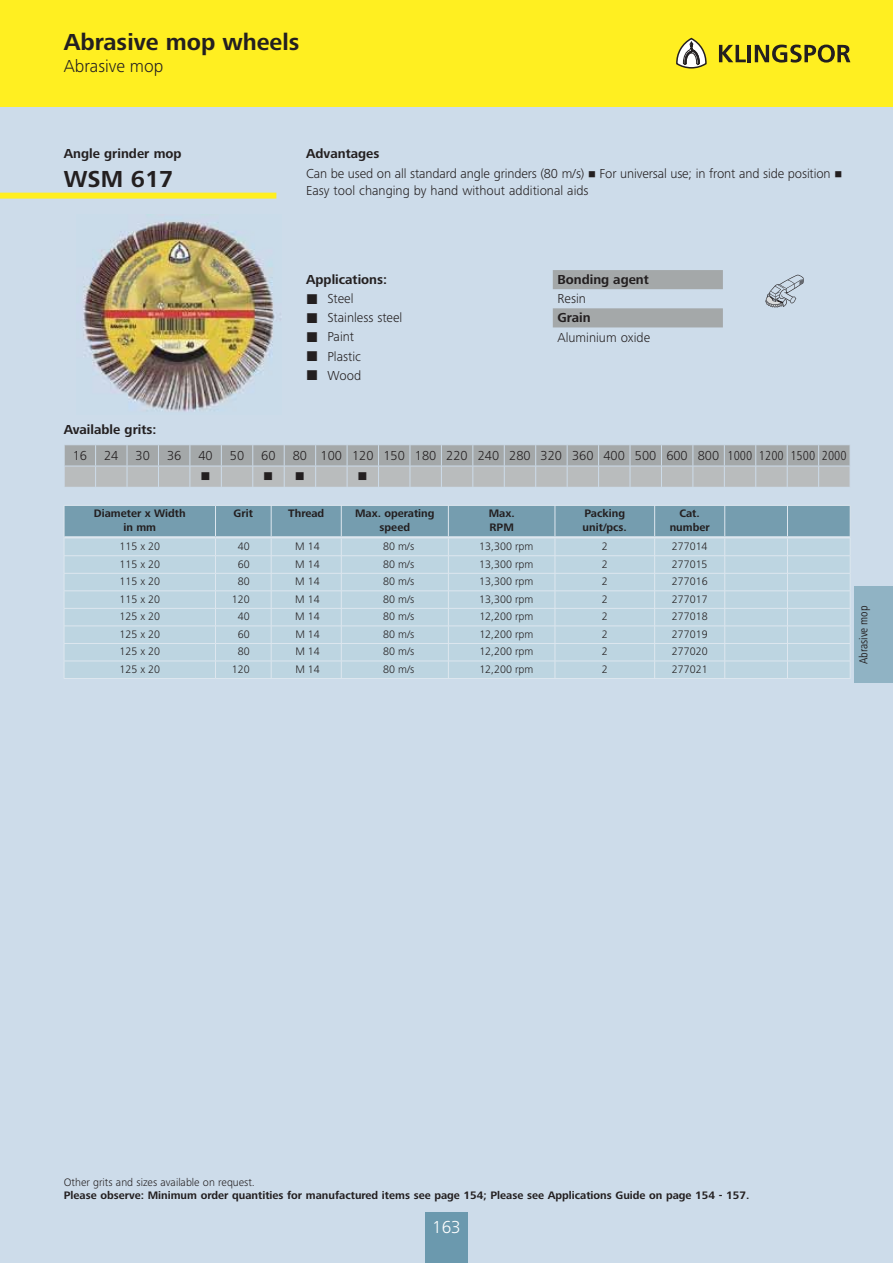
<style>
.page{position:relative;width:893px;height:1263px;background:#fff}
.page>*{position:absolute;margin:0;border:0;box-sizing:border-box;transform-origin:0 0}
.t1{font:700 24px "Frutiger Next LTW1 G";color:#231f20}
.t2{font:300 18px "Frutiger Next LTW1 G";color:#231f20}
.t3{font:300 18px "Frutiger Next LTW1 G";color:#fff}
.t4{font:300 13.5px/19.2px "Frutiger Next LTW1 G";color:#231f20}
.t5{font:700 13.5px "Frutiger Next LTW1 G";color:#231f20}
.t6{font:condensed 12px "Frutiger Next LTW1 G";color:#231f20}
.t7{font:300 11.25px "Frutiger Next LTW1 G";color:#231f20}
.t8{font:700 11.25px/13.5px "Frutiger Next LTW1 G";color:#231f20;text-align:center}
.s1{font-stretch:condensed}
</style>
<div class="page">
<div style="left:0;top:106px;width:893px;height:1157px;background:#cddcea"></div>
<div style="left:0;top:0;width:893px;height:106px;background:#ffef21"></div>
<div style="left:855px;top:587px;width:38px;height:96px;background:#90b3c4"></div>
<svg style="left:719px;top:45px;width:27px;height:17px"></svg>
<hr style="left:748px;top:45px;width:3px;height:17px;background:#231f20">
<svg style="left:755px;top:45px;width:95px;height:18px"></svg>
<svg style="left:676px;top:37px;width:31px;height:32px"></svg>
<div style="left:425px;top:1212px;width:43px;height:51px;background:#6b99ae"></div>
<svg style="left:765px;top:275px;width:39px;height:32px"></svg>
<div style="left:0;top:193px;width:276px;height:6px;background:#ffef21"></div>
<img style="left:83px;top:214px;width:198px;height:198px">
<hr style="left:64px;top:678px;width:151px;height:1px;background:#dee7ef">
<hr style="left:215px;top:678px;width:635px;height:1px;background:#dee7ef">
<div style="left:553px;top:270px;width:170px;height:19px;background:#a4a8a9"></div>
<div style="left:553px;top:308px;width:170px;height:19px;background:#a4a8a9"></div>
<svg style="left:64px;top:445px;width:786px;height:233px"></svg>
<h1 class="t1" style="left:64px;top:31px;width:237px">Abrasive mop wheels</h1>
<h2 class="t2" style="left:64px;top:57px;width:101px">Abrasive mop</h2>
<p class="t5" style="left:64px;top:147px;width:119px">Angle grinder mop</p>
<h1 class="t1" style="left:64px;top:167px;width:111px">WSM 617</h1>
<p class="t5" style="left:306px;top:147px;width:75px">Advantages</p>
<p class="t4" style="left:306px;top:166px;width:526px;line-height:16.2px">Can be used on all standard angle grinders (80 m/s) For universal use; in front and side position<br>Easy tool changing by hand without additional aids</p>
<p class="t5" style="left:306px;top:273px;width:82px">Applications:</p>
<p class="t4" style="left:327px;top:290px;width:76px">Steel<br>Stainless steel<br>Paint<br>Plastic<br>Wood</p>
<p class="t5" style="left:557px;top:273px;width:93px">Bonding agent</p>
<p class="t4" style="left:557px;top:290px;width:30px">Resin</p>
<p class="t5" style="left:557px;top:311px;width:35px">Grain</p>
<p class="t4" style="left:557px;top:328px;width:94px">Aluminium oxide</p>
<p class="t5" style="left:64px;top:423px;width:94px">Available grits:</p>
<p class="t4" style="left:73px;top:446px;width:16px">16</p>
<p class="t4" style="left:104px;top:446px;width:16px">24</p>
<p class="t4" style="left:136px;top:446px;width:16px">30</p>
<p class="t4" style="left:167px;top:446px;width:16px">36</p>
<p class="t4" style="left:198px;top:446px;width:16px">40</p>
<p class="t4" style="left:230px;top:446px;width:16px">50</p>
<p class="t4" style="left:261px;top:446px;width:16px">60</p>
<p class="t4" style="left:293px;top:446px;width:555px">80 100 120 150 180 220 240 280 320 360 400 500 600 800 <span class="s1">1000 1200 1500 2000</span></p>
<p class="t8" style="left:94px;top:507px;width:93px">Diameter x Width in mm</p>
<p class="t8" style="left:234px;top:507px;width:21px">Grit</p>
<p class="t8" style="left:288px;top:507px;width:38px">Thread</p>
<p class="t8" style="left:355px;top:507px;width:81px">Max. operating speed</p>
<p class="t8" style="left:489px;top:507px;width:27px;text-align:left">Max.<br>RPM</p>
<p class="t8" style="left:583px;top:507px;width:46px;text-align:left">Packing unit/pcs.</p>
<p class="t8" style="left:670px;top:507px;width:42px">Cat. number</p>
<p class="t7" style="left:119px;top:541px;width:42px">115 x 20</p>
<p class="t7" style="left:238px;top:541px;width:13px">40</p>
<p class="t7" style="left:295px;top:541px;width:26px">M 14</p>
<p class="t7" style="left:383px;top:541px;width:33px">80 m/s</p>
<p class="t7" style="left:479px;top:541px;width:56px">13,300 rpm</p>
<p class="t7" style="left:602px;top:541px;width:7px">2</p>
<p class="t7" style="left:672px;top:541px;width:37px">277014</p>
<p class="t7" style="left:119px;top:559px;width:42px">115 x 20</p>
<p class="t7" style="left:238px;top:559px;width:13px">60</p>
<p class="t7" style="left:295px;top:559px;width:26px">M 14</p>
<p class="t7" style="left:383px;top:559px;width:33px">80 m/s</p>
<p class="t7" style="left:479px;top:559px;width:56px">13,300 rpm</p>
<p class="t7" style="left:602px;top:559px;width:7px">2</p>
<p class="t7" style="left:672px;top:559px;width:37px">277015</p>
<p class="t7" style="left:119px;top:576px;width:42px">115 x 20</p>
<p class="t7" style="left:238px;top:576px;width:13px">80</p>
<p class="t7" style="left:295px;top:576px;width:26px">M 14</p>
<p class="t7" style="left:383px;top:576px;width:33px">80 m/s</p>
<p class="t7" style="left:479px;top:576px;width:56px">13,300 rpm</p>
<p class="t7" style="left:602px;top:576px;width:7px">2</p>
<p class="t7" style="left:672px;top:576px;width:37px">277016</p>
<p class="t7" style="left:119px;top:594px;width:42px">115 x 20</p>
<p class="t7" style="left:232px;top:594px;width:19px">120</p>
<p class="t7" style="left:295px;top:594px;width:26px">M 14</p>
<p class="t7" style="left:383px;top:594px;width:33px">80 m/s</p>
<p class="t7" style="left:479px;top:594px;width:56px">13,300 rpm</p>
<p class="t7" style="left:602px;top:594px;width:7px">2</p>
<p class="t7" style="left:672px;top:594px;width:37px">277017</p>
<p class="t7" style="left:120px;top:611px;width:42px">125 x 20</p>
<p class="t7" style="left:238px;top:611px;width:13px">40</p>
<p class="t7" style="left:295px;top:611px;width:26px">M 14</p>
<p class="t7" style="left:383px;top:611px;width:33px">80 m/s</p>
<p class="t7" style="left:479px;top:611px;width:56px">12,200 rpm</p>
<p class="t7" style="left:602px;top:611px;width:7px">2</p>
<p class="t7" style="left:672px;top:611px;width:37px">277018</p>
<p class="t7" style="left:120px;top:629px;width:42px">125 x 20</p>
<p class="t7" style="left:238px;top:629px;width:13px">60</p>
<p class="t7" style="left:295px;top:629px;width:26px">M 14</p>
<p class="t7" style="left:383px;top:629px;width:33px">80 m/s</p>
<p class="t7" style="left:479px;top:629px;width:56px">12,200 rpm</p>
<p class="t7" style="left:602px;top:629px;width:7px">2</p>
<p class="t7" style="left:672px;top:629px;width:37px">277019</p>
<p class="t7" style="left:120px;top:646px;width:42px">125 x 20</p>
<p class="t7" style="left:238px;top:646px;width:13px">80</p>
<p class="t7" style="left:295px;top:646px;width:26px">M 14</p>
<p class="t7" style="left:383px;top:646px;width:33px">80 m/s</p>
<p class="t7" style="left:479px;top:646px;width:56px">12,200 rpm</p>
<p class="t7" style="left:602px;top:646px;width:7px">2</p>
<p class="t7" style="left:672px;top:646px;width:37px">277020</p>
<p class="t7" style="left:120px;top:664px;width:42px">125 x 20</p>
<p class="t7" style="left:232px;top:664px;width:19px">120</p>
<p class="t7" style="left:295px;top:664px;width:26px">M 14</p>
<p class="t7" style="left:383px;top:664px;width:33px">80 m/s</p>
<p class="t7" style="left:479px;top:664px;width:56px">12,200 rpm</p>
<p class="t7" style="left:602px;top:664px;width:7px">2</p>
<p class="t7" style="left:672px;top:664px;width:37px">277021</p>
<p class="t6" style="left:858px;top:664px;width:60px;rotate:-90deg">Abrasive mop</p>
<p class="t7" style="left:64px;top:1176px;width:193px">Other grits and sizes available on request.</p>
<p class="t8" style="left:64px;top:1189px;width:687px">Please observe: Minimum order quantities for manufactured items see page 154; Please see Applications Guide on page 154 - 157.</p>
<h2 class="t3" style="left:432px;top:1219px;width:30px">163</h2>
</div>
